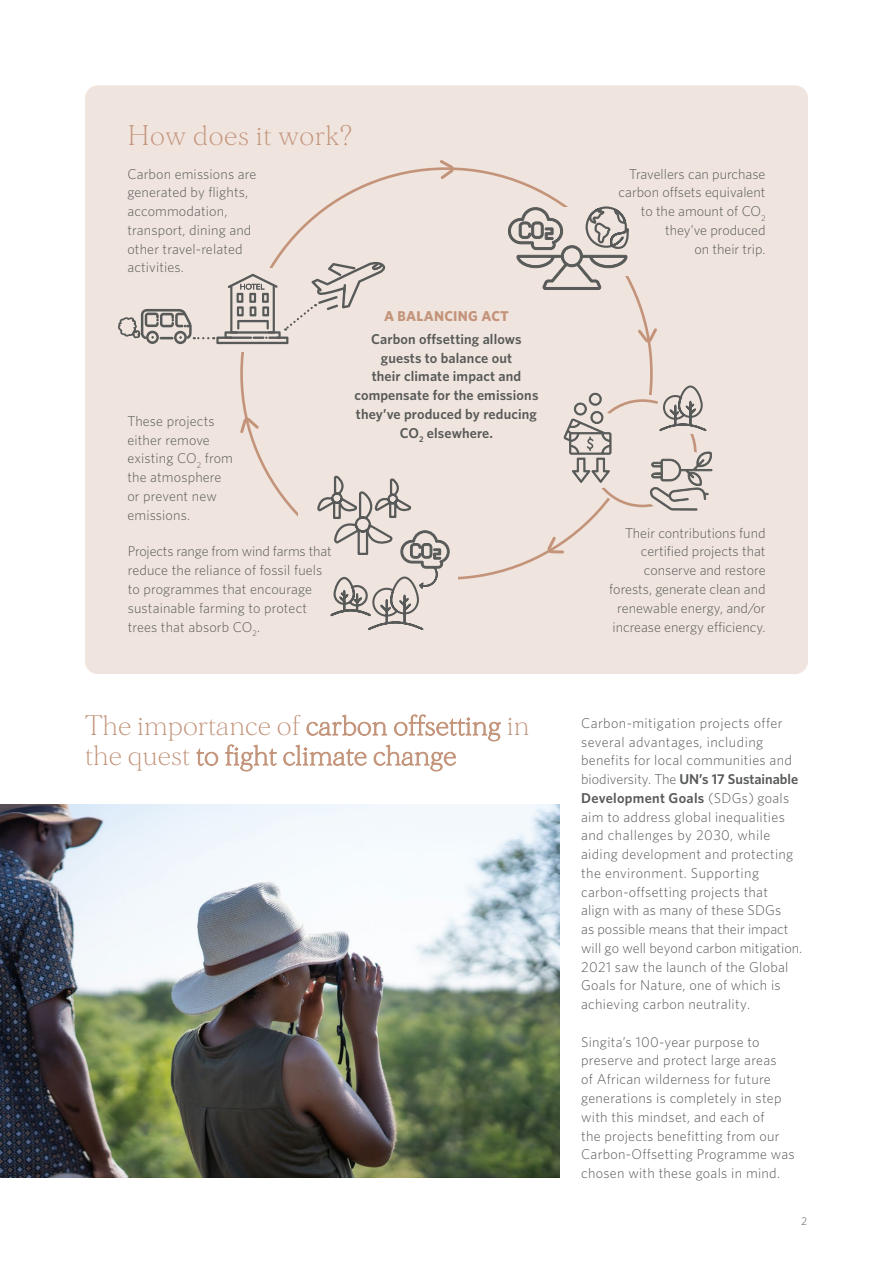
<style>
.page{position:relative;width:893px;height:1263px;background:#fff}
.page>*{position:absolute;margin:0;border:0;box-sizing:border-box;transform-origin:0 0}
.t1{font:200 27px/30px "Morion";color:#c3947a}
.t2{font:200 27px "Morion";letter-spacing:.02em;color:#c3947a}
.t3{font:300 14.25px/18.8px "Whitney";letter-spacing:.01em;color:#575a58}
.t4{font:600 14.25px/18.8px "Whitney";letter-spacing:.01em;color:#575a58;text-align:center}
.t5{font:700 14.25px "Whitney";letter-spacing:.02em;color:#c3947a}
.t6{font:300 11.25px "Whitney";color:#575a58}
.s1{font-weight:600}
</style>
<div class="page">
<div style="left:85px;top:85px;width:723px;height:589px;background:#f0e4de;border-radius:13px"></div>
<img style="left:0;top:804px;width:560px;height:374px">
<svg style="left:437px;top:160px;width:20px;height:19px"></svg>
<svg style="left:638px;top:326px;width:19px;height:20px"></svg>
<svg style="left:544px;top:536px;width:22px;height:19px"></svg>
<svg style="left:240px;top:415px;width:19px;height:20px"></svg>
<svg style="left:118px;top:262px;width:268px;height:82px"></svg>
<svg style="left:649px;top:445px;width:64px;height:66px"></svg>
<svg style="left:508px;top:176px;width:124px;height:114px"></svg>
<svg style="left:659px;top:385px;width:48px;height:47px"></svg>
<svg style="left:563px;top:392px;width:49px;height:91px"></svg>
<svg style="left:317px;top:475px;width:132px;height:155px"></svg>
<h1 class="t2" style="left:127px;top:120px;width:227px">How does it work?</h1>
<p class="t3" style="left:127px;top:164px;width:130px">Carbon emissions are generated by flights, accommodation, transport, dining and other travel-related activities.</p>
<p class="t3" style="left:619px;top:164px;width:148px;text-align:right">Travellers can purchase carbon offsets equivalent to the amount of CO<sub>2 </sub>they’ve produced<br>on their trip.</p>
<p class="t3" style="left:127px;top:411px;width:107px">These projects either remove existing CO<sub>2</sub> from the atmosphere or prevent new emissions.</p>
<p class="t3" style="left:128px;top:542px;width:206px">Projects range from wind farms that reduce the reliance of fossil fuels to programmes that encourage sustainable farming to protect trees that absorb CO<sub>2</sub>.</p>
<p class="t5" style="left:384px;top:306px;width:126px">A BALANCING ACT</p>
<p class="t4" style="left:354px;top:329px;width:185px">Carbon offsetting allows guests to balance out<br>their climate impact and compensate for the emissions they’ve produced by reducing<br>CO<sub>2</sub> elsewhere.</p>
<p class="t3" style="left:609px;top:523px;width:158px;text-align:right">Their contributions fund certified projects that conserve and restore forests, generate clean and renewable energy, and/or increase energy efficiency.</p>
<h1 class="t1" style="left:85px;top:711px;width:446px">The importance of carbon offsetting in the quest to fight climate change</h1>
<p class="t3" style="left:581px;top:713px;width:223px">Carbon-mitigation projects offer several advantages, including benefits for local communities and biodiversity. The <span class="s1">UN’s 17 Sustainable Development Goals</span> (SDGs) goals aim to address global inequalities and challenges by 2030, while aiding development and protecting the environment. Supporting carbon-offsetting projects that<br>align with as many of these SDGs<br>as possible means that their impact will go well beyond carbon mitigation.<br>2021 saw the launch of the Global Goals for Nature, one of which is achieving carbon neutrality.</p>
<p class="t3" style="left:581px;top:1032px;width:215px">Singita’s 100-year purpose to preserve and protect large areas<br>of African wilderness for future generations is completely in step with this mindset, and each of<br>the projects benefitting from our<br>Carbon-Offsetting Programme was chosen with these goals in mind.</p>
<p class="t6" style="left:801px;top:1213px;width:8px">2</p>
</div>
